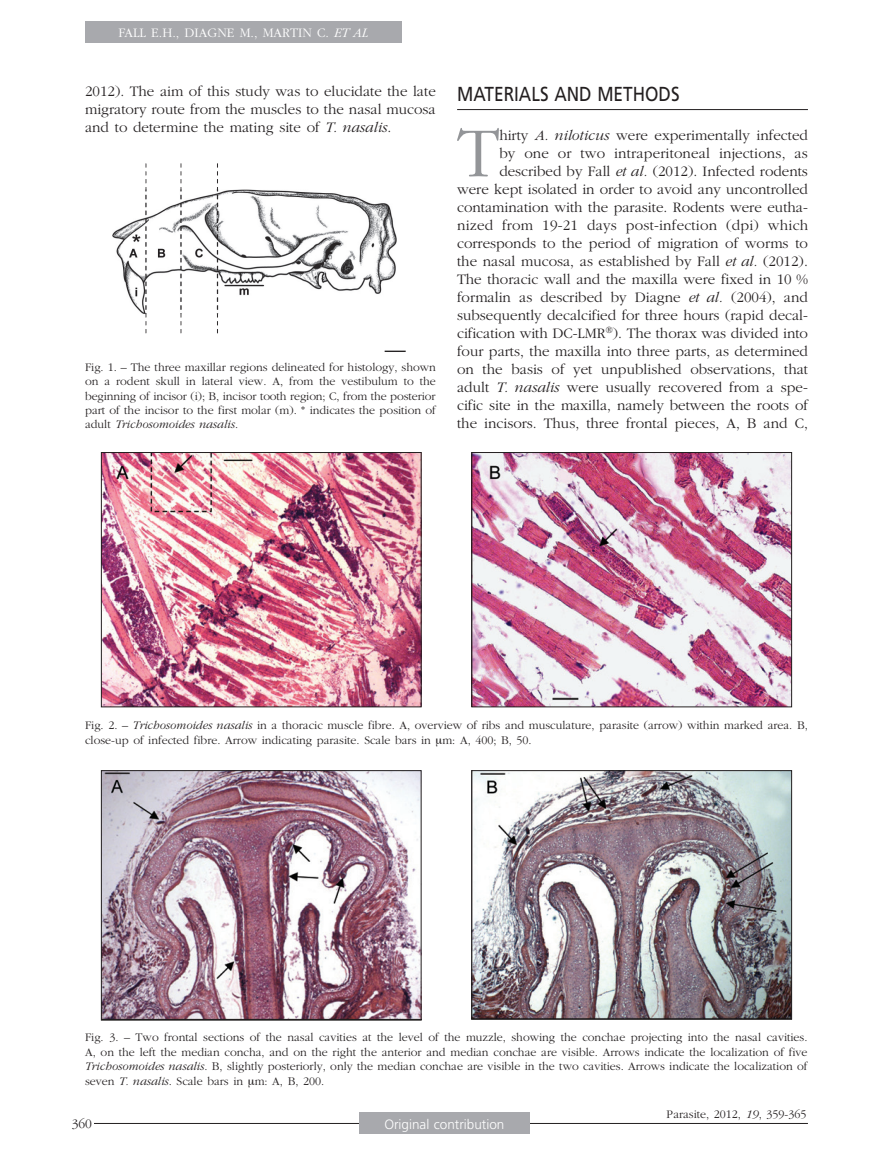
<style>
.page{position:relative;width:893px;height:1149px;background:#fff}
.page>*{position:absolute;margin:0;border:0;box-sizing:border-box;transform-origin:0 0}
.t1{font:300 72.75px "Garamond";color:#939598}
.t2{font:20.25px "Frutiger";color:#231f20;scale:.85 1}
.t3{font:300 15px/18px "Garamond";color:#231f20;text-align:justify}
.t4{font:300 13.5px "Garamond";color:#fff}
.t5{font:300 13.5px "Frutiger";color:#fff}
.t6{font:300 13.5px "Garamond";color:#231f20}
.t7{font:300 12px/14.4px "Garamond";color:#231f20;text-align:justify}
.s1{font-style:italic}
</style>
<div class="page">
<div style="left:85px;top:21px;width:316px;height:22px;background:#a8a9ad"></div>
<hr style="left:85px;top:1122px;width:723px;height:1px;background:#231f20">
<div style="left:64px;top:1106px;width:30px;height:23px;background:#fff"></div>
<div style="left:359px;top:1112px;width:170px;height:21px;background:#a8a9ad"></div>
<img style="left:112px;top:163px;width:294px;height:189px">
<img style="left:103px;top:454px;width:316px;height:251px">
<div style="left:101px;top:452px;width:320px;height:255px;border:1px solid #231f20"></div>
<img style="left:103px;top:772px;width:316px;height:246px">
<div style="left:101px;top:770px;width:320px;height:250px;border:1px solid #231f20"></div>
<hr style="left:457px;top:109px;width:351px;height:1px;background:#231f20">
<img style="left:473px;top:454px;width:317px;height:251px">
<div style="left:471px;top:452px;width:321px;height:255px;border:1px solid #231f20"></div>
<img style="left:473px;top:772px;width:317px;height:245px">
<div style="left:471px;top:770px;width:321px;height:249px;border:1px solid #231f20"></div>
<p class="t4" style="left:118px;top:26px;width:251px">FALL E.H., DIAGNE M., MARTIN C. <span class="s1">ET AL</span></p>
<p class="t3" style="left:85px;top:83px;width:352px">2012). The aim of this study was to elucidate the late migratory route from the muscles to the nasal mucosa and to determine the mating site of <span class="s1">T. nasalis</span>.</p>
<p class="t7" style="left:85px;top:360px;width:352px">Fig. 1. – The three maxillar regions delineated for histology, shown on a rodent skull in lateral view. A, from the vestibulum to the beginning of incisor (i); B, incisor tooth region; C, from the posterior part of the incisor to the first molar (m). * indicates the position of adult <span class="s1">Trichosomoides nasalis</span>.</p>
<h2 class="t2" style="left:457px;top:82px;width:263px">MATERIALS AND METHODS</h2>
<h1 class="t1" style="left:457px;top:115px;width:44px">T</h1>
<p class="t3" style="left:457px;top:127px;width:353px;text-align:right">hirty <span class="s1">A. niloticus</span> were experimentally infected<br>by one or two intraperitoneal injections, as described by Fall <span class="s1">et al.</span> (2012). Infected rodents<br>were kept isolated in order to avoid any uncontrolled contamination with the parasite. Rodents were eutha&shy;nized from 19-21 days post-infection (dpi) which corresponds to the period of migration of worms to the nasal mucosa, as established by Fall <span class="s1">et al.</span> (2012).<br>The thoracic wall and the maxilla were fixed in 10 % formalin as described by Diagne <span class="s1">et al.</span> (2004), and subsequently decalcified for three hours (rapid decal&shy;cification with DC-LMR<sup>®</sup>). The thorax was divided into four parts, the maxilla into three parts, as determined on the basis of yet unpublished observations, that adult <span class="s1">T. nasalis</span> were usually recovered from a spe&shy;cific site in the maxilla, namely between the roots of the incisors. Thus, three frontal pieces, A, B and C,</p>
<p class="t7" style="left:85px;top:718px;width:724px">Fig. 2. – <span class="s1">Trichosomoides nasalis</span> in a thoracic muscle fibre. A, overview of ribs and musculature, parasite (arrow) within marked area. B, close-up of infected fibre. Arrow indicating parasite. Scale bars in m: A, 400; B, 50.</p>
<p class="t7" style="left:85px;top:1030px;width:724px">Fig. 3. – Two frontal sections of the nasal cavities at the level of the muzzle, showing the conchae projecting into the nasal cavities.<br>A, on the left the median concha, and on the right the anterior and median conchae are visible. Arrows indicate the localization of five <span class="s1">Trichosomoides nasalis</span>. B, slightly posteriorly, only the median conchae are visible in the two cavities. Arrows indicate the localization of seven <span class="s1">T. nasalis</span>. Scale bars in m: A, B, 200.</p>
<p class="t6" style="left:72px;top:1116px;width:22px">360</p>
<p class="t5" style="left:384px;top:1116px;width:122px">Original contribution</p>
<p class="t7" style="left:667px;top:1106px;width:141px">Parasite, 2012, <span class="s1">19</span>, 359-365</p>
</div>
